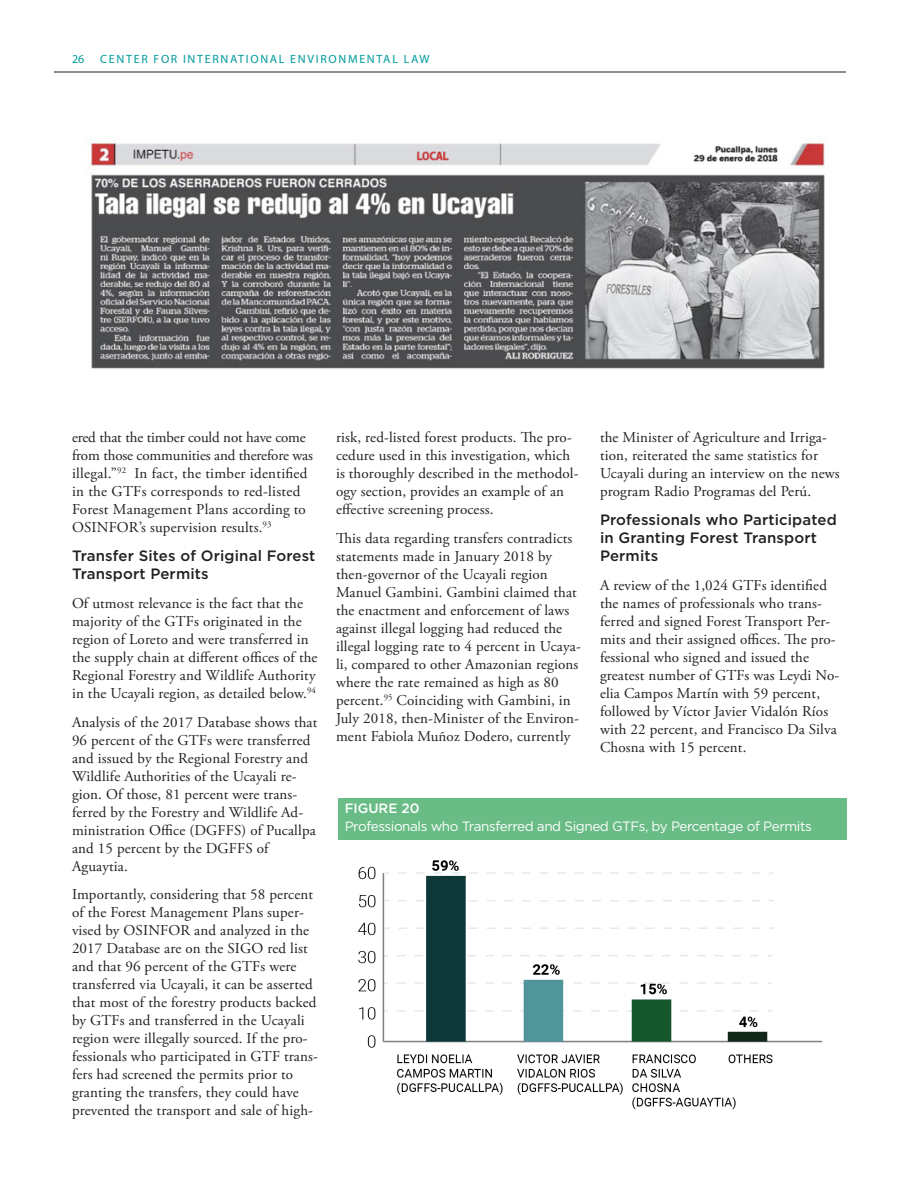
<style>
.page{position:relative;width:918px;height:1188px;background:#fff}
.page>*{position:absolute;margin:0;border:0;box-sizing:border-box;transform-origin:0 0}
._01_body_text{font:15px/18px "Adobe Garamond Pro";letter-spacing:.01em;color:#231f20}
._01_body_text-2{font:500 15px/18px "Gotham";letter-spacing:.01em;color:#231f20}
.t1{font:13.5px "Gotham";letter-spacing:-.03em;color:#fff}
._01_body_text-3{font:500 13.5px "Gotham";color:#fff}
.t2{font:12px "Myriad Pro";letter-spacing:.14em;color:#009b9b}
</style>
<div class="page">
<hr style="left:54px;top:72px;width:792px;height:1px;background:#231f20">
<div style="left:338px;top:798px;width:509px;height:45px;background:#69bc85"></div>
<img style="left:338px;top:840px;width:508px;height:270px">
<img style="left:88px;top:138px;width:737px;height:231px">
<p class="t2" style="left:72px;top:52px;width:359px">26 CENTER FOR INTERNATIONAL ENVIRONMENTAL LAW</p>
<p class="_01_body_text" style="left:72px;top:429px;width:243px">ered that the timber could not have come from those communities and therefore was illegal.”<sup>92</sup> In fact, the timber identified in the GTFs corresponds to red-listed Forest Management Plans according to OSINFOR’s supervision results.<sup>93</sup></p>
<p class="_01_body_text-2" style="left:72px;top:546px;width:245px">Transfer Sites of Original Forest<br>Transport Permits</p>
<p class="_01_body_text" style="left:72px;top:595px;width:247px">Of utmost relevance is the fact that the majority of the GTFs originated in the region of Loreto and were transferred in the supply chain at different offices of the Regional Forestry and Wildlife Authority in the Ucayali region, as detailed below.<sup>94</sup></p>
<p class="_01_body_text" style="left:72px;top:713px;width:247px">Analysis of the 2017 Database shows that 96 percent of the GTFs were transferred and issued by the Regional Forestry and Wildlife Authorities of the Ucayali re&shy;gion. Of those, 81 percent were trans&shy;ferred by the Forestry and Wildlife Ad&shy;ministration Office (DGFFS) of Pucallpa and 15 percent by the DGFFS of Aguaytia.</p>
<p class="_01_body_text" style="left:72px;top:886px;width:248px">Importantly, considering that 58 percent of the Forest Management Plans super&shy;vised by OSINFOR and analyzed in the 2017 Database are on the SIGO red list and that 96 percent of the GTFs were transferred via Ucayali, it can be asserted that most of the forestry products backed by GTFs and transferred in the Ucayali region were illegally sourced. If the pro&shy;fessionals who participated in GTF trans&shy;fers had screened the permits prior to granting the transfers, they could have prevented the transport and sale of high-</p>
<p class="_01_body_text" style="left:336px;top:429px;width:244px">risk, red-listed forest products. The pro&shy;cedure used in this investigation, which is thoroughly described in the methodol&shy;ogy section, provides an example of an effective screening process.</p>
<p class="_01_body_text" style="left:336px;top:530px;width:246px">This data regarding transfers contradicts statements made in January 2018 by then-governor of the Ucayali region Manuel Gambini. Gambini claimed that the enactment and enforcement of laws against illegal logging had reduced the illegal logging rate to 4 percent in Ucaya&shy;li, compared to other Amazonian regions where the rate remained as high as 80 percent.<sup>95</sup> Coinciding with Gambini, in July 2018, then-Minister of the Environ&shy;ment Fabiola Muñoz Dodero, currently</p>
<p class="_01_body_text" style="left:600px;top:429px;width:241px">the Minister of Agriculture and Irriga&shy;tion, reiterated the same statistics for Ucayali during an interview on the news program Radio Programas del Perú.</p>
<p class="_01_body_text-2" style="left:600px;top:510px;width:238px">Professionals who Participated in Granting Forest Transport<br>Permits</p>
<p class="_01_body_text" style="left:600px;top:577px;width:241px">A review of the 1,024 GTFs identified the names of professionals who trans&shy;ferred and signed Forest Transport Per&shy;mits and their assigned offices. The pro&shy;fessional who signed and issued the greatest number of GTFs was Leydi No&shy;elia Campos Martín with 59 percent, followed by Víctor Javier Vidalón Ríos with 22 percent, and Francisco Da Silva Chosna with 15 percent.</p>
<p class="_01_body_text-3" style="left:345px;top:800px;width:76px">FIGURE 20</p>
<p class="t1" style="left:345px;top:817px;width:469px">Professionals who Transferred and Signed GTFs, by Percentage of Permits</p>
</div>
